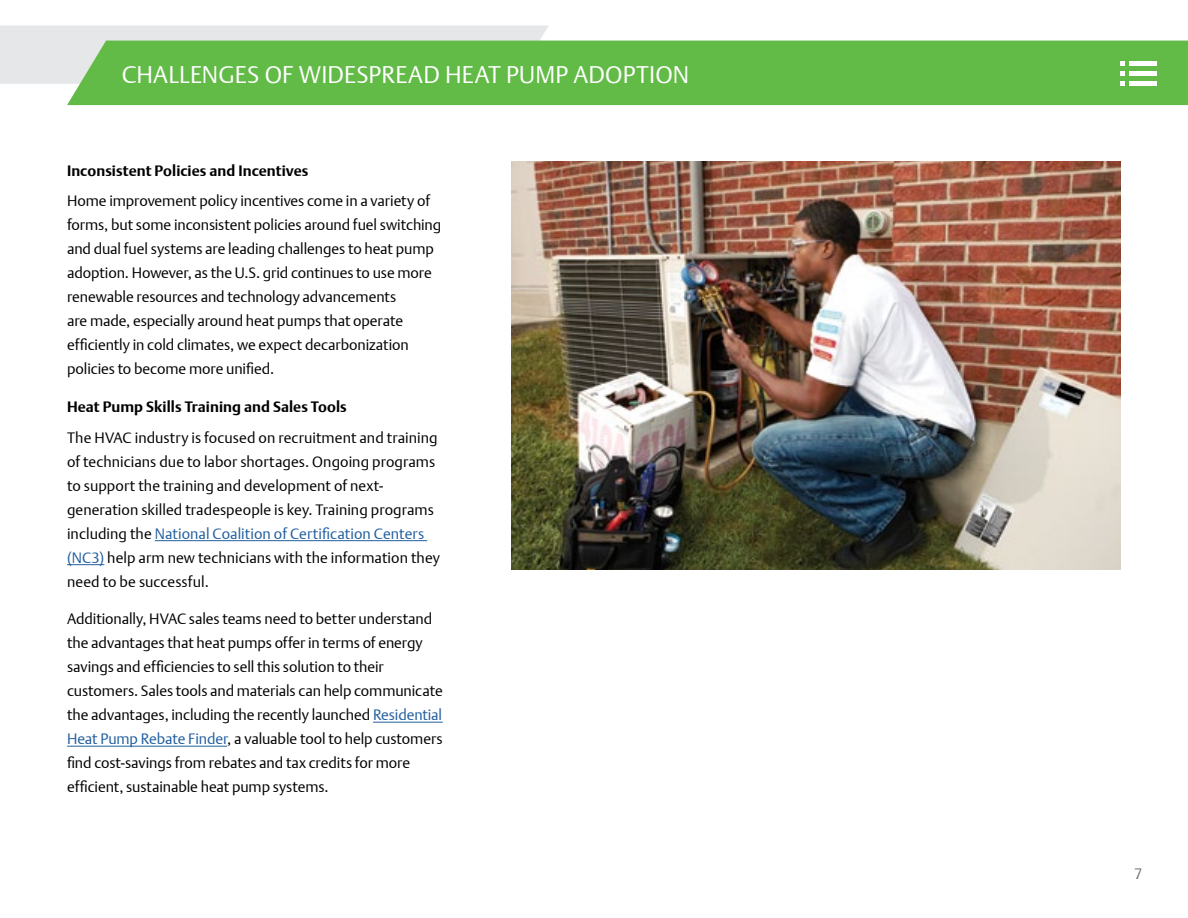
<style>
.page{position:relative;width:1188px;height:918px;background:#fff}
.page>*{position:absolute;margin:0;border:0;box-sizing:border-box;transform-origin:0 0}
.t1{font:300 24px "DTL Argo T";letter-spacing:.005em;color:#fff}
.t2{font:300 15px/24px "DTL Argo T";letter-spacing:-.005em;color:#000}
.t3{font:700 15px "DTL Argo T";letter-spacing:.005em;color:#000}
.t4{font:300 15px "DTL Argo T";color:#6d6e71}
.s1{color:#215e9e}
</style>
<div class="page">
<svg style="left:0;top:25px;width:549px;height:59px"></svg>
<div style="left:67px;top:41px;width:1121px;height:64px;background:#62bb46"></div>
<div style="left:1129px;top:61px;width:27px;height:5px;background:#fff"></div>
<div style="left:1129px;top:71px;width:27px;height:5px;background:#fff"></div>
<hr style="left:1129px;top:82px;width:27px;height:4px;background:#fff">
<svg style="left:1120px;top:61px;width:5px;height:15px"></svg>
<svg style="left:1120px;top:82px;width:5px;height:4px"></svg>
<img style="left:512px;top:161px;width:608px;height:408px">
<hr style="left:155px;top:540px;width:272px;height:1px;background:#215e9e">
<hr style="left:67px;top:564px;width:37px;height:1px;background:#215e9e">
<hr style="left:373px;top:722px;width:70px;height:1px;background:#215e9e">
<hr style="left:67px;top:746px;width:160px;height:1px;background:#215e9e">
<h1 class="t1" style="left:122px;top:60px;width:569px">CHALLENGES OF WIDESPREAD HEAT PUMP ADOPTION</h1>
<p class="t3" style="left:67px;top:161px;width:243px">Inconsistent Policies and Incentives</p>
<p class="t2" style="left:67px;top:189px;width:376px">Home improvement policy incentives come in a variety of forms, but some inconsistent policies around fuel switching and dual fuel systems are leading challenges to heat pump adoption. However, as the U.S. grid continues to use more renewable resources and technology advancements<br>are made, especially around heat pumps that operate efficiently in cold climates, we expect decarbonization policies to become more unified.</p>
<p class="t3" style="left:67px;top:398px;width:281px">Heat Pump Skills Training and Sales Tools</p>
<p class="t2" style="left:67px;top:425px;width:374px">The HVAC industry is focused on recruitment and training of technicians due to labor shortages. Ongoing programs to support the training and development of next&shy;generation skilled tradespeople is key. Training programs including the <span class="s1">National Coalition of Certification Centers (NC3)</span> help arm new technicians with the information they need to be successful.</p>
<p class="t2" style="left:67px;top:607px;width:377px">Additionally, HVAC sales teams need to better understand the advantages that heat pumps offer in terms of energy savings and efficiencies to sell this solution to their customers. Sales tools and materials can help communicate the advantages, including the recently launched <span class="s1">Residential Heat Pump Rebate Finder</span>, a valuable tool to help customers find cost-savings from rebates and tax credits for more efficient, sustainable heat pump systems.</p>
<p class="t4" style="left:1134px;top:864px;width:10px">7</p>
</div>
